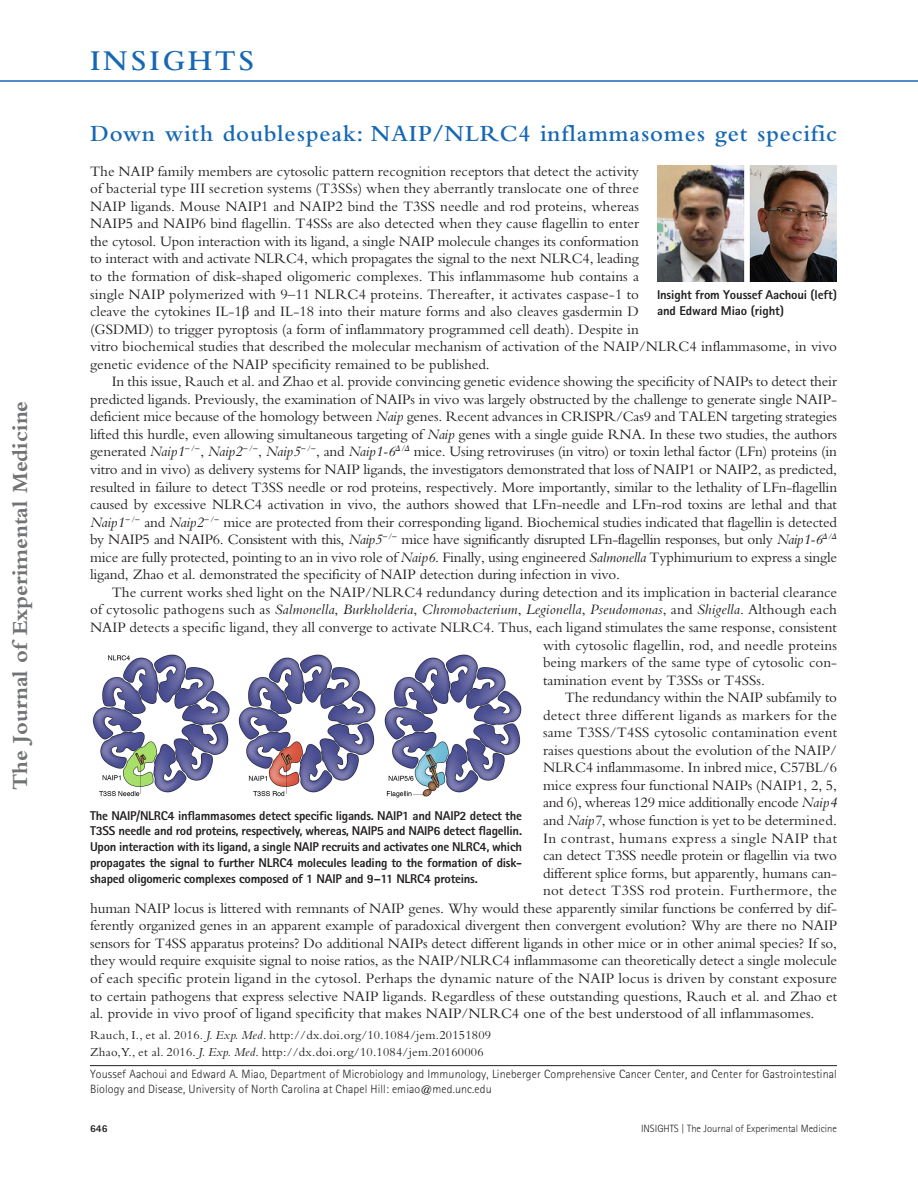
<style>
.page{position:relative;width:918px;height:1188px;background:#fff}
.page>*{position:absolute;margin:0;border:0;box-sizing:border-box;transform-origin:0 0}
.t1{font:600 30px "Bembo Std";letter-spacing:.1em;color:#1768b4}
.S1{font:600 24px "Bembo Std";letter-spacing:.035em;color:#1768b4}
.t2{font:700 22.5px "Bembo";color:#717375}
.TX_Bembo{font:15px/17.5px "Bembo Std";color:#231f20;text-align:justify}
.TX1_Bembo{font:15px/17.5px "Bembo Std";color:#231f20}
.TX_Bembo-2{font:italic 15px "Bembo Std";letter-spacing:.01em;color:#231f20}
.TX_Bembo-3{font:15px "Bembo Std";letter-spacing:-.02em;color:#231f20}
.TX_Bembo-4{font:15px "Bembo Std";letter-spacing:.02em;color:#231f20}
.TX_Bembo-5{font:15px "Bembo Std";letter-spacing:.03em;color:#231f20}
.FZ{font:800 12.75px/15.8px "Rotis Sans Serif Std";letter-spacing:-.02em;color:#231f20}
.InlineRef{font:12.75px "Bembo Std";letter-spacing:.02em;color:#231f20}
.Correspondence{font:300 12px/15px "Rotis Sans Serif Std";letter-spacing:.01em;color:#231f20}
.t3{font:300 10.5px "Rotis Sans Serif Std";color:#231f20}
.t4{font:800 10.5px "Rotis Sans Serif Std";color:#231f20}
.s1{font-family:"STIX General"}
.s2{font-style:italic}
.s3{font-style:normal}
</style>
<div class="page">
<hr style="left:0;top:80px;width:918px;height:2px;background:#1768b4">
<hr style="left:90px;top:1065px;width:747px;height:1px;background:#231f20">
<img style="left:657px;top:166px;width:180px;height:115px">
<img style="left:92px;top:654px;width:430px;height:144px">
<h3 class="t2" style="left:12px;top:790px;width:391px;rotate:-90deg">The Journal of Experimental Medicine</h3>
<h1 class="t1" style="left:90px;top:44px;width:166px">INSIGHTS</h1>
<p class="S1" style="left:90px;top:121px;width:748px">Down with doublespeak: NAIP/NLRC4 inflammasomes get specific</p>
<p class="TX1_Bembo" style="left:90px;top:162px;width:749px">The NAIP family members are cytosolic pattern recognition receptors that detect the activity<br>of bacterial type III secretion systems (T3SSs) when they aberrantly translocate one of three<br>NAIP ligands. Mouse NAIP1 and NAIP2 bind the T3SS needle and rod proteins, whereas<br>NAIP5 and NAIP6 bind flagellin. T4SSs are also detected when they cause flagellin to enter<br>the cytosol. Upon interaction with its ligand, a single NAIP molecule changes its conformation<br>to interact with and activate NLRC4, which propagates the signal to the next NLRC4, leading<br>to the formation of disk-shaped oligomeric complexes. This inflammasome hub contains a<br>single NAIP polymerized with 9–11 NLRC4 proteins. Thereafter, it activates caspase-1 to<br>cleave the cytokines IL-1<span class="s1">β</span> and IL-18 into their mature forms and also cleaves gasdermin D<br>(GSDMD) to trigger pyroptosis (a form of inflammatory programmed cell death). Despite in<br>vitro biochemical studies that described the molecular mechanism of activation of the NAIP/NLRC4 inflammasome, in vivo genetic evidence of the NAIP specificity remained to be published.</p>
<p class="TX_Bembo" style="left:90px;top:373px;width:749px;text-indent:22px">In this issue, Rauch et al. and Zhao et al. provide convincing genetic evidence showing the specificity of NAIPs to detect their predicted ligands. Previously, the examination of NAIPs in vivo was largely obstructed by the challenge to generate single NAIP&shy;deficient mice because of the homology between <span class="s2">Naip</span> genes. Recent advances in CRISPR/Cas9 and TALEN targeting strategies lifted this hurdle, even allowing simultaneous targeting of <span class="s2">Naip</span> genes with a single guide RNA. In these two studies, the authors generated <span class="s2">Naip1</span><sup>−</sup><sup>/</sup><sup>−</sup>, <span class="s2">Naip2</span><sup>−</sup><sup>/</sup><sup>−</sup>, <span class="s2">Naip5</span><sup>−</sup><sup>/</sup><sup>−</sup>, and <span class="s2">Naip1-6</span><sup>Δ</sup><sup>/</sup><sup>Δ</sup> mice. Using retroviruses (in vitro) or toxin lethal factor (LFn) proteins (in vitro and in vivo) as delivery systems for NAIP ligands, the investigators demonstrated that loss of NAIP1 or NAIP2, as predicted, resulted in failure to detect T3SS needle or rod proteins, respectively. More importantly, similar to the lethality of LFn-flagellin caused by excessive NLRC4 activation in vivo, the authors showed that LFn-needle and LFn-rod toxins are lethal and that <span class="s2">Naip1</span><sup>−</sup><sup>/</sup><sup>−</sup> and <span class="s2">Naip2</span><sup>−</sup><sup>/</sup><sup>−</sup> mice are protected from their corresponding ligand. Biochemical studies indicated that flagellin is detected by NAIP5 and NAIP6. Consistent with this, <span class="s2">Naip5</span><sup>−</sup><sup>/</sup><sup>−</sup> mice have significantly disrupted LFn-flagellin responses, but only <span class="s2">Naip1-6</span><sup>Δ</sup><sup>/</sup><sup>Δ </sup>mice are fully protected, pointing to an in vivo role of <span class="s2">Naip6</span>. Finally, using engineered <span class="s2">Salmonella</span> Typhimurium to express a single ligand, Zhao et al. demonstrated the specificity of NAIP detection during infection in vivo.</p>
<p class="TX_Bembo" style="left:112px;top:583px;width:727px">The current works shed light on the NAIP/NLRC4 redundancy during detection and its implication in bacterial clearance</p>
<p class="TX_Bembo-2" style="left:90px;top:601px;width:749px"><span class="s3">of cytosolic pathogens such as</span> Salmonella<span class="s3">,</span> Burkholderia<span class="s3">,</span> Chromobacterium<span class="s3">,</span> Legionella<span class="s3">,</span> Pseudomonas<span class="s3">, and</span> Shigella<span class="s3">. Although each</span></p>
<p class="TX_Bembo" style="left:90px;top:618px;width:748px">NAIP detects a specific ligand, they all converge to activate NLRC4. Thus, each ligand stimulates the same response, consistent</p>
<p class="TX_Bembo" style="left:543px;top:636px;width:295px">with cytosolic flagellin, rod, and needle proteins</p>
<p class="TX_Bembo" style="left:543px;top:653px;width:296px">being markers of the same type of cytosolic con-</p>
<p class="TX_Bembo" style="left:543px;top:671px;width:223px">tamination event by T3SSs or T4SSs.</p>
<p class="TX_Bembo" style="left:565px;top:688px;width:274px">The redundancy within the NAIP subfamily to</p>
<p class="TX_Bembo-4" style="left:543px;top:706px;width:296px">detect three different ligands as markers for the</p>
<p class="TX_Bembo" style="left:543px;top:724px;width:296px">same T3SS/T4SS cytosolic contamination event</p>
<p class="TX_Bembo" style="left:543px;top:741px;width:295px">raises questions about the evolution of the NAIP/</p>
<p class="TX_Bembo" style="left:543px;top:759px;width:295px">NLRC4 inflammasome. In inbred mice, C57BL/6</p>
<p class="TX_Bembo" style="left:543px;top:776px;width:295px">mice express four functional NAIPs (NAIP1, 2, 5,</p>
<p class="TX_Bembo-3" style="left:543px;top:794px;width:296px">and 6), whereas 129 mice additionally encode <span class="s2">Naip4</span></p>
<p class="TX_Bembo" style="left:543px;top:811px;width:296px">and <span class="s2">Naip7</span>, whose function is yet to be determined.</p>
<p class="TX_Bembo-5" style="left:543px;top:829px;width:296px">In contrast, humans express a single NAIP that</p>
<p class="TX_Bembo-3" style="left:543px;top:847px;width:296px">can detect T3SS needle protein or flagellin via two</p>
<p class="TX_Bembo" style="left:543px;top:864px;width:296px">different splice forms, but apparently, humans can-</p>
<p class="TX_Bembo-4" style="left:543px;top:882px;width:296px">not detect T3SS rod protein. Furthermore, the</p>
<p class="TX_Bembo" style="left:90px;top:899px;width:749px">human NAIP locus is littered with remnants of NAIP genes. Why would these apparently similar functions be conferred by dif-</p>
<p class="TX_Bembo" style="left:90px;top:917px;width:749px">ferently organized genes in an apparent example of paradoxical divergent then convergent evolution? Why are there no NAIP</p>
<p class="TX_Bembo" style="left:90px;top:934px;width:749px">sensors for T4SS apparatus proteins? Do additional NAIPs detect different ligands in other mice or in other animal species? If so,</p>
<p class="TX_Bembo" style="left:90px;top:952px;width:748px">they would require exquisite signal to noise ratios, as the NAIP/NLRC4 inflammasome can theoretically detect a single molecule</p>
<p class="TX_Bembo" style="left:90px;top:969px;width:749px">of each specific protein ligand in the cytosol. Perhaps the dynamic nature of the NAIP locus is driven by constant exposure</p>
<p class="TX_Bembo" style="left:90px;top:987px;width:749px">to certain pathogens that express selective NAIP ligands. Regardless of these outstanding questions, Rauch et al. and Zhao et</p>
<p class="TX_Bembo" style="left:90px;top:1004px;width:726px">al. provide in vivo proof of ligand specificity that makes NAIP/NLRC4 one of the best understood of all inflammasomes.</p>
<p class="InlineRef" style="left:90px;top:1028px;width:403px">Rauch, I., et al. 2016. <span class="s2">J. Exp. Med</span>. http://dx.doi.org/10.1084/jem.20151809</p>
<p class="InlineRef" style="left:90px;top:1044px;width:395px">Zhao, Y., et al. 2016. <span class="s2">J. Exp. Med</span>. http://dx.doi.org/10.1084/jem.20160006</p>
<p class="FZ" style="left:657px;top:287px;width:182px">Insight from Youssef Aachoui (left) and Edward Miao (right)</p>
<p class="FZ" style="left:90px;top:807px;width:434px;text-align:justify">The NAIP/NLRC4 inflammasomes detect specific ligands. NAIP1 and NAIP2 detect the T3SS needle and rod proteins, respectively, whereas, NAIP5 and NAIP6 detect flagellin.<br>Upon interaction with its ligand, a single NAIP recruits and activates one NLRC4, which propagates the signal to further NLRC4 molecules leading to the formation of disk&shy;shaped oligomeric complexes composed of 1 NAIP and 9–11 NLRC4 proteins.</p>
<p class="Correspondence" style="left:90px;top:1066px;width:748px">Youssef Aachoui and Edward A. Miao, Department of Microbiology and Immunology, Lineberger Comprehensive Cancer Center, and Center for Gastrointestinal<br>Biology and Disease, University of North Carolina at Chapel Hill: emiao@med.unc.edu</p>
<p class="t4" style="left:90px;top:1122px;width:19px">646</p>
<p class="t3" style="left:641px;top:1123px;width:197px">INSIGHTS | The Journal of Experimental Medicine</p>
</div>
